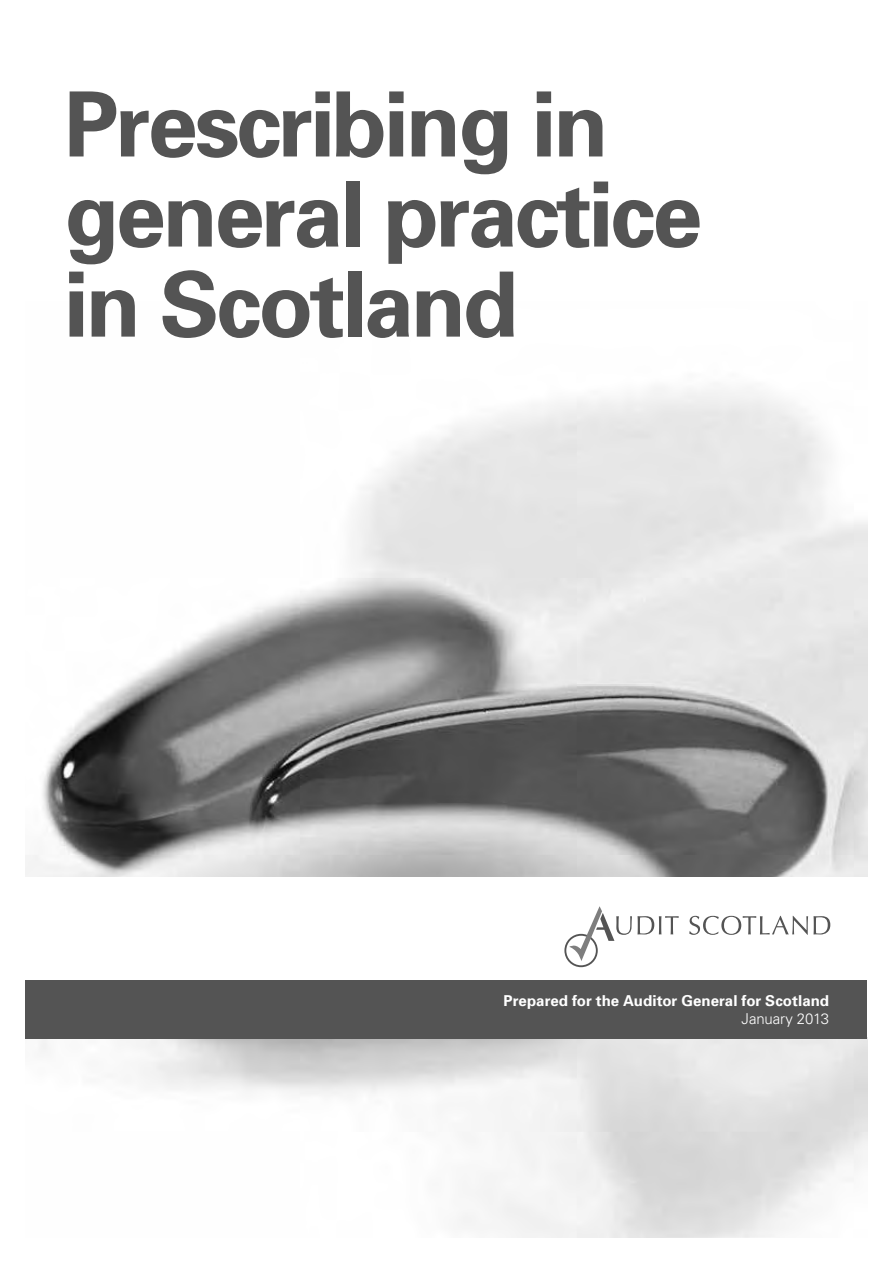
<style>
.page{position:relative;width:893px;height:1263px;background:#fff}
.page>*{position:absolute;margin:0;border:0;box-sizing:border-box;transform-origin:0 0}
.C1-Report_title{font:700 90px/90px "Univers";letter-spacing:-.035em;color:#545454}
.t1{font:700 15px "Univers";color:#fff}
.t2{font:300 15px "Univers";letter-spacing:-.01em;color:#fff}
</style>
<div class="page">
<img style="left:26px;top:388px;width:841px;height:849px">
<div style="left:21px;top:877px;width:851px;height:160px;background:#fff"></div>
<div style="left:26px;top:980px;width:841px;height:58px;background:#545454"></div>
<div style="left:564px;top:934px;width:34px;height:33px;border:2px solid #545454;border-radius:50%"></div>
<svg style="left:569px;top:906px;width:110px;height:55px"></svg>
<svg style="left:689px;top:916px;width:141px;height:19px"></svg>
<p class="C1-Report_title" style="left:64px;top:80px;width:640px">Prescribing in general practice in Scotland</p>
<p class="t1" style="left:503px;top:991px;width:327px">Prepared for the Auditor General for Scotland</p>
<p class="t2" style="left:742px;top:1009px;width:89px">January 2013</p>
</div>
